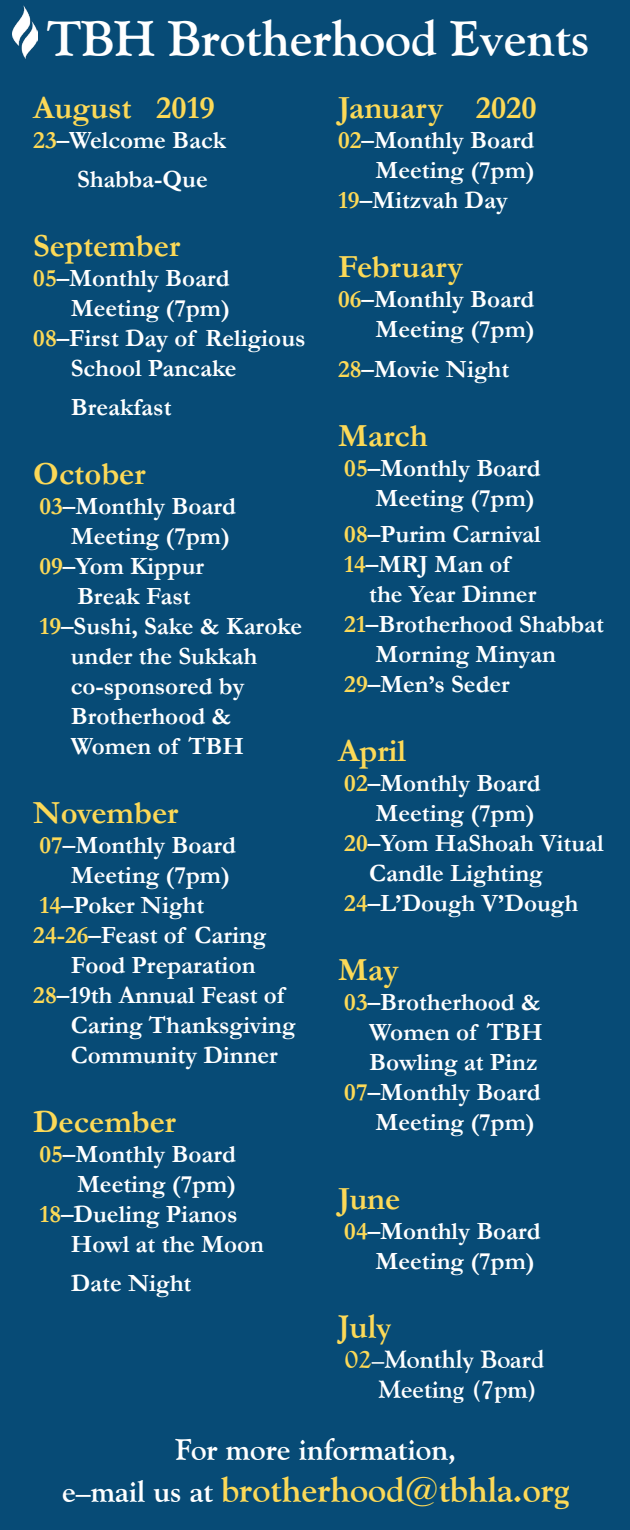
<style>
.page{position:relative;width:630px;height:1530px;background:#074b76}
.page>*{position:absolute;margin:0;border:0;box-sizing:border-box;transform-origin:0 0}
.t1{font:700 50px "Goudy Old Style BT";color:#fff}
.t2{font:700 35px "Goudy Old Style BT";color:#fcd957}
.t3{font:700 32.5px "Garamond";color:#fcd957}
.t4{font:700 32.5px "Goudy Old Style BT";color:#fcd957}
.t5{font:700 30px "Goudy Old Style BT";color:#fff}
.t6{font:700 25px "Garamond";color:#fff}
.t7{font:700 25px "Goudy Old Style BT";color:#fff}
.s1{color:#fcd957}
.s2{font-size:30px;color:#fff}
</style>
<div class="page">
<img style="left:13px;top:5px;width:25px;height:54px">
<p class="t1" style="left:47px;top:8px;width:545px">TBH Brotherhood Events</p>
<p class="t3" style="left:33px;top:85px;width:183px">August 2019</p>
<p class="t6" style="left:33px;top:123px;width:194px"><span class="s1">23</span>–Welcome Back</p>
<p class="t6" style="left:77px;top:162px;width:132px">Shabba-Que</p>
<p class="t3" style="left:33px;top:223px;width:148px">September</p>
<p class="t6" style="left:33px;top:261px;width:198px"><span class="s1">05</span>–Monthly Board</p>
<p class="t6" style="left:71px;top:291px;width:161px">Meeting (7pm)</p>
<p class="t6" style="left:33px;top:321px;width:274px"><span class="s1">08</span>–First Day of Religious</p>
<p class="t6" style="left:71px;top:351px;width:167px">School Pancake</p>
<p class="t6" style="left:71px;top:390px;width:102px">Breakfast</p>
<p class="t3" style="left:338px;top:85px;width:200px">January 2020</p>
<p class="t6" style="left:338px;top:123px;width:198px"><span class="s1">02</span>–Monthly Board</p>
<p class="t6" style="left:376px;top:153px;width:161px">Meeting (7pm)</p>
<p class="t6" style="left:338px;top:183px;width:171px"><span class="s1">19</span>–Mitzvah Day</p>
<p class="t3" style="left:338px;top:244px;width:127px">February</p>
<p class="t6" style="left:338px;top:282px;width:198px"><span class="s1">06</span>–Monthly Board</p>
<p class="t6" style="left:376px;top:312px;width:161px">Meeting (7pm)</p>
<p class="t6" style="left:338px;top:352px;width:173px"><span class="s1">28</span>–Movie Night</p>
<p class="t3" style="left:338px;top:414px;width:91px">March</p>
<p class="t6" style="left:344px;top:451px;width:198px"><span class="s1">05</span>–Monthly Board</p>
<p class="t6" style="left:376px;top:481px;width:161px">Meeting (7pm)</p>
<p class="t6" style="left:344px;top:517px;width:198px"><span class="s1">08</span>–Purim Carnival</p>
<p class="t6" style="left:344px;top:547px;width:167px"><span class="s1">14</span>–MRJ Man of</p>
<p class="t6" style="left:369px;top:577px;width:168px">the Year Dinner</p>
<p class="t6" style="left:344px;top:607px;width:261px"><span class="s1">21</span>–Brotherhood Shabbat</p>
<p class="t6" style="left:376px;top:637px;width:182px">Morning Minyan</p>
<p class="t6" style="left:344px;top:667px;width:167px"><span class="s1">29</span>–Men’s Seder</p>
<p class="t3" style="left:33px;top:451px;width:114px">October</p>
<p class="t6" style="left:40px;top:489px;width:198px"><span class="s1">03</span>–Monthly Board</p>
<p class="t6" style="left:71px;top:519px;width:161px">Meeting (7pm)</p>
<p class="t6" style="left:40px;top:549px;width:166px"><span class="s1">09</span>–Yom Kippur</p>
<p class="t6" style="left:77px;top:579px;width:115px">Break Fast</p>
<p class="t6" style="left:40px;top:609px;width:264px"><span class="s1">19</span>–Sushi, Sake &amp; Karoke</p>
<p class="t6" style="left:71px;top:639px;width:188px">under the Sukkah</p>
<p class="t6" style="left:71px;top:669px;width:175px">co-sponsored by</p>
<p class="t6" style="left:71px;top:699px;width:162px">Brotherhood &amp;</p>
<p class="t6" style="left:71px;top:729px;width:175px">Women of TBH</p>
<p class="t3" style="left:338px;top:729px;width:70px">April</p>
<p class="t6" style="left:344px;top:766px;width:198px"><span class="s1">02</span>–Monthly Board</p>
<p class="t6" style="left:376px;top:796px;width:161px">Meeting (7pm)</p>
<p class="t6" style="left:344px;top:826px;width:261px"><span class="s1">20</span>–Yom HaShoah Vitual</p>
<p class="t6" style="left:369px;top:856px;width:175px">Candle Lighting</p>
<p class="t6" style="left:344px;top:886px;width:235px"><span class="s1">24</span>–L’Dough V’Dough</p>
<p class="t3" style="left:33px;top:790px;width:147px">November</p>
<p class="t6" style="left:40px;top:828px;width:198px"><span class="s1">07</span>–Monthly Board</p>
<p class="t6" style="left:71px;top:858px;width:161px">Meeting (7pm)</p>
<p class="t6" style="left:40px;top:888px;width:166px"><span class="s1">14</span>–Poker Night</p>
<p class="t6" style="left:33px;top:918px;width:235px"><span class="s1">24-26</span>–Feast of Caring</p>
<p class="t6" style="left:71px;top:948px;width:186px">Food Preparation</p>
<p class="t6" style="left:33px;top:978px;width:253px"><span class="s1">28</span>–19th Annual Feast of</p>
<p class="t6" style="left:71px;top:1008px;width:226px">Caring Thanksgiving</p>
<p class="t6" style="left:71px;top:1038px;width:209px">Community Dinner</p>
<p class="t3" style="left:338px;top:948px;width:62px">May</p>
<p class="t6" style="left:344px;top:985px;width:198px"><span class="s1">03</span>–Brotherhood &amp;</p>
<p class="t6" style="left:369px;top:1015px;width:175px">Women of TBH</p>
<p class="t6" style="left:369px;top:1045px;width:170px">Bowling at Pinz</p>
<p class="t6" style="left:344px;top:1075px;width:198px"><span class="s1">07</span>–Monthly Board</p>
<p class="t6" style="left:376px;top:1105px;width:161px">Meeting (7pm)</p>
<p class="t3" style="left:33px;top:1099px;width:144px">December</p>
<p class="t6" style="left:40px;top:1137px;width:198px"><span class="s1">05</span>–Monthly Board</p>
<p class="t6" style="left:77px;top:1167px;width:161px">Meeting (7pm)</p>
<p class="t6" style="left:40px;top:1197px;width:199px"><span class="s1">18</span>–Dueling Pianos</p>
<p class="t6" style="left:71px;top:1227px;width:195px">Howl at the Moon</p>
<p class="t6" style="left:71px;top:1266px;width:122px">Date Night</p>
<p class="t3" style="left:338px;top:1177px;width:64px">June</p>
<p class="t6" style="left:344px;top:1214px;width:198px"><span class="s1">04</span>–Monthly Board</p>
<p class="t6" style="left:376px;top:1244px;width:161px">Meeting (7pm)</p>
<p class="t4" style="left:338px;top:1307px;width:55px">July</p>
<p class="t7" style="left:345px;top:1344px;width:201px"><span class="s1">02</span>–Monthly Board</p>
<p class="t7" style="left:379px;top:1374px;width:161px">Meeting (7pm)</p>
<p class="t5" style="left:176px;top:1431px;width:282px">For more information,</p>
<p class="t2" style="left:62px;top:1468px;width:509px"><span class="s2">e–mail us at</span> brotherhood@tbhla.org</p>
</div>
